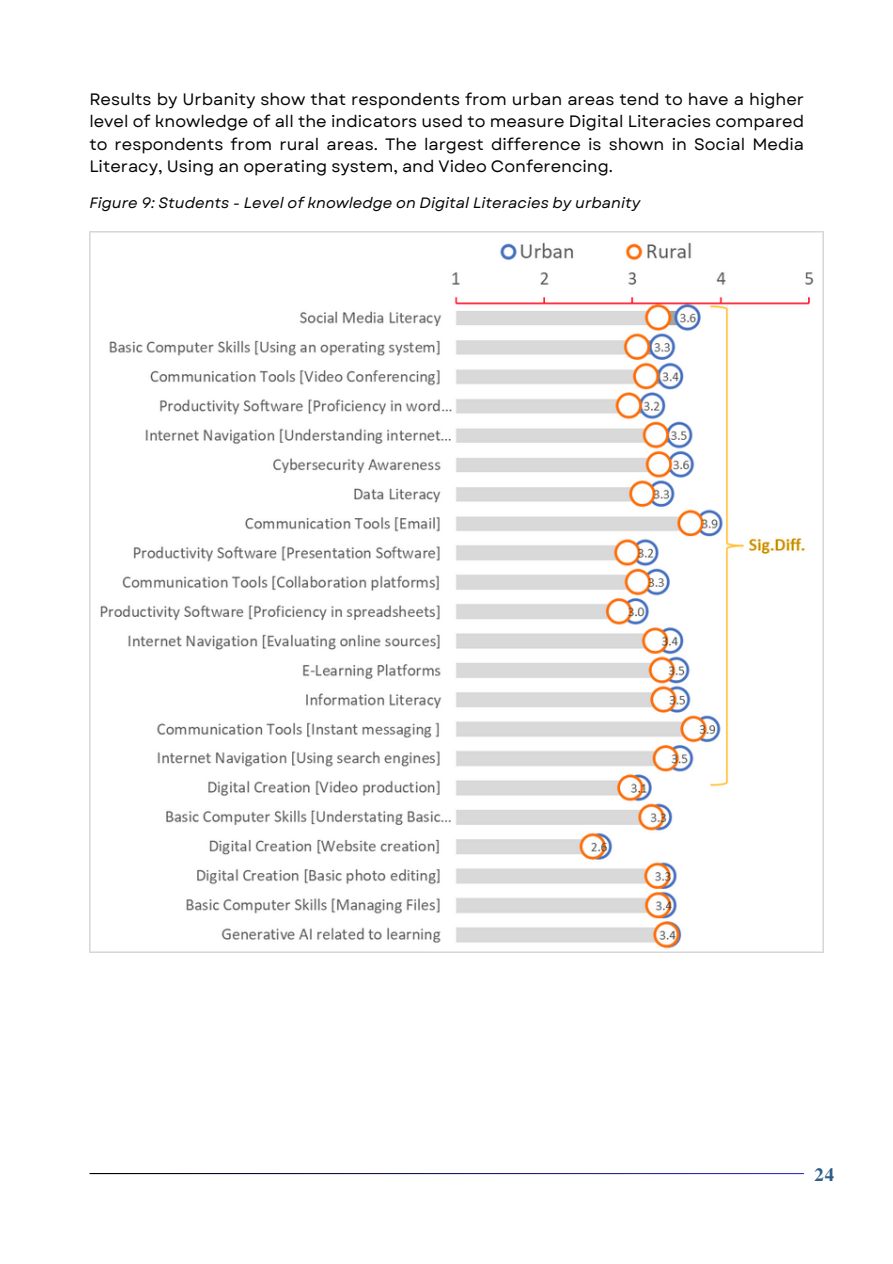
<style>
.page{position:relative;width:893px;height:1264px;background:#fff}
.page>*{position:absolute;margin:0;border:0;box-sizing:border-box;transform-origin:0 0}
.t1{font:700 18.75px "Te X Gyre Termes";color:#2f5e8a}
.t2{font:16.5px/22.5px "Garet";color:#050404;text-align:justify}
.t3{font:italic 15px "Garet";color:#050404}
</style>
<div class="page">
<img style="left:89px;top:232px;width:734px;height:720px">
<p class="t2" style="left:89px;top:88px;width:716px">Results by Urbanity show that respondents from urban areas tend to have a higher level of knowledge of all the indicators used to measure Digital Literacies compared to respondents from rural areas. The largest difference is shown in Social Media Literacy, Using an operating system, and Video Conferencing.</p>
<p class="t3" style="left:89px;top:191px;width:552px">Figure 9: Students - Level of knowledge on Digital Literacies by urbanity</p>
<p class="t1" style="left:814px;top:1160px;width:21px">24</p>
</div>
